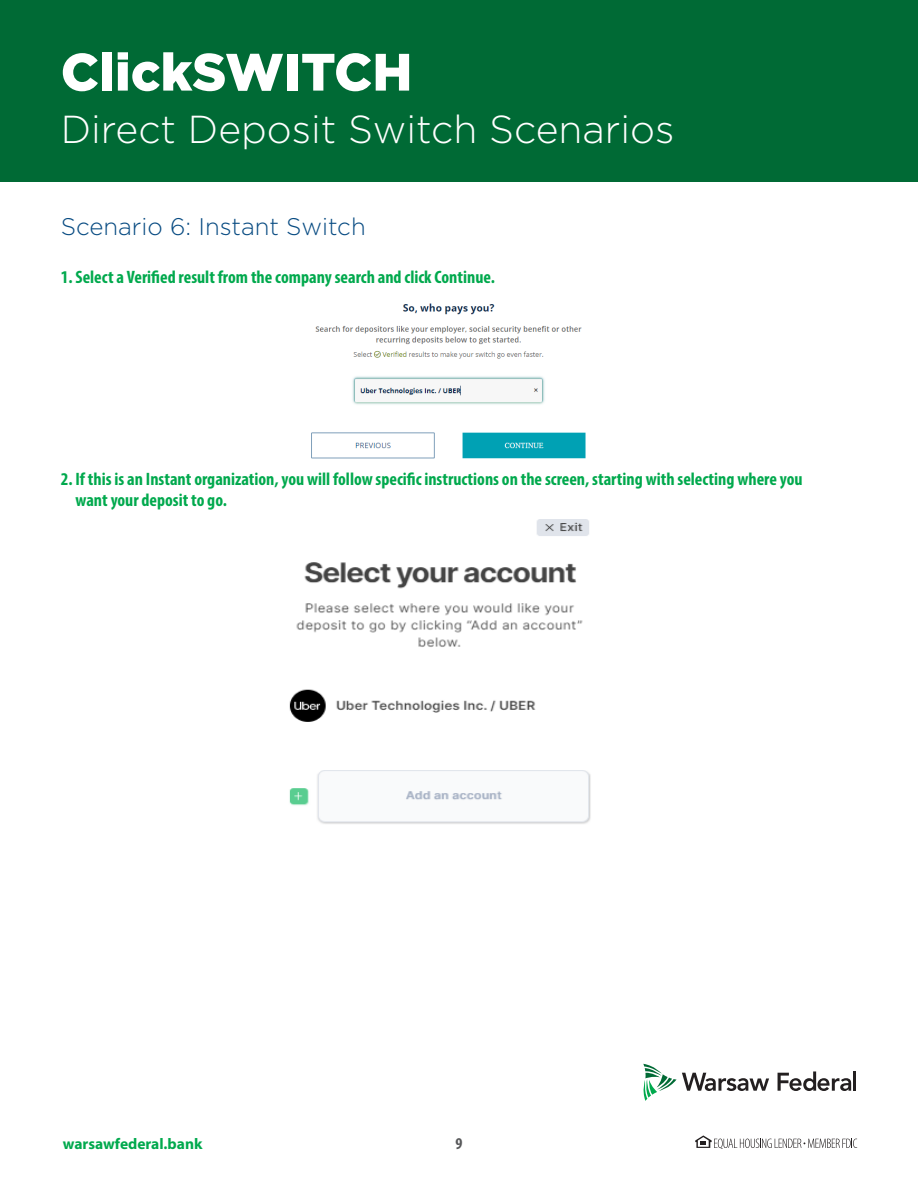
<style>
.page{position:relative;width:918px;height:1188px;background:#fff}
.page>*{position:absolute;margin:0;border:0;box-sizing:border-box;transform-origin:0 0}
.t1{font:900 52.5px "Gotham";color:#fff}
.t2{font:300 39px "Gotham";color:#fff}
.t3{font:300 24px "Gotham";color:#084b82}
.t4{font:700 condensed 18px/21px "Myriad Pro";color:#00a94d}
.t5{font:700 condensed 16.5px "Myriad Pro";color:#57585a}
.t6{font:700 15.45px "Myriad Pro";color:#00a94d}
</style>
<div class="page">
<div style="left:0;top:0;width:918px;height:181px;background:#006a35"></div>
<svg style="left:643px;top:1064px;width:126px;height:37px"></svg>
<svg style="left:778px;top:1071px;width:73px;height:20px"></svg>
<hr style="left:853px;top:1071px;width:3px;height:20px;background:#231f20">
<svg style="left:695px;top:1135px;width:162px;height:14px"></svg>
<img style="left:311px;top:303px;width:275px;height:156px">
<img style="left:289px;top:519px;width:302px;height:305px">
<h1 class="t1" style="left:61px;top:36px;width:353px">ClickSWITCH</h1>
<h2 class="t2" style="left:61px;top:104px;width:615px">Direct Deposit Switch Scenarios</h2>
<h3 class="t3" style="left:61px;top:212px;width:306px">Scenario 6: Instant Switch</h3>
<p class="t4" style="left:61px;top:266px;width:436px">1. Select a Verified result from the company search and click Continue.</p>
<p class="t4" style="left:75px;top:468px;width:729px;text-indent:-15px">2. If this is an Instant organization, you will follow specific instructions on the screen, starting with selecting where you want your deposit to go.</p>
<p class="t6" style="left:63px;top:1133px;width:141px">warsawfederal.bank</p>
<p class="t5" style="left:455px;top:1133px;width:9px">9</p>
</div>
